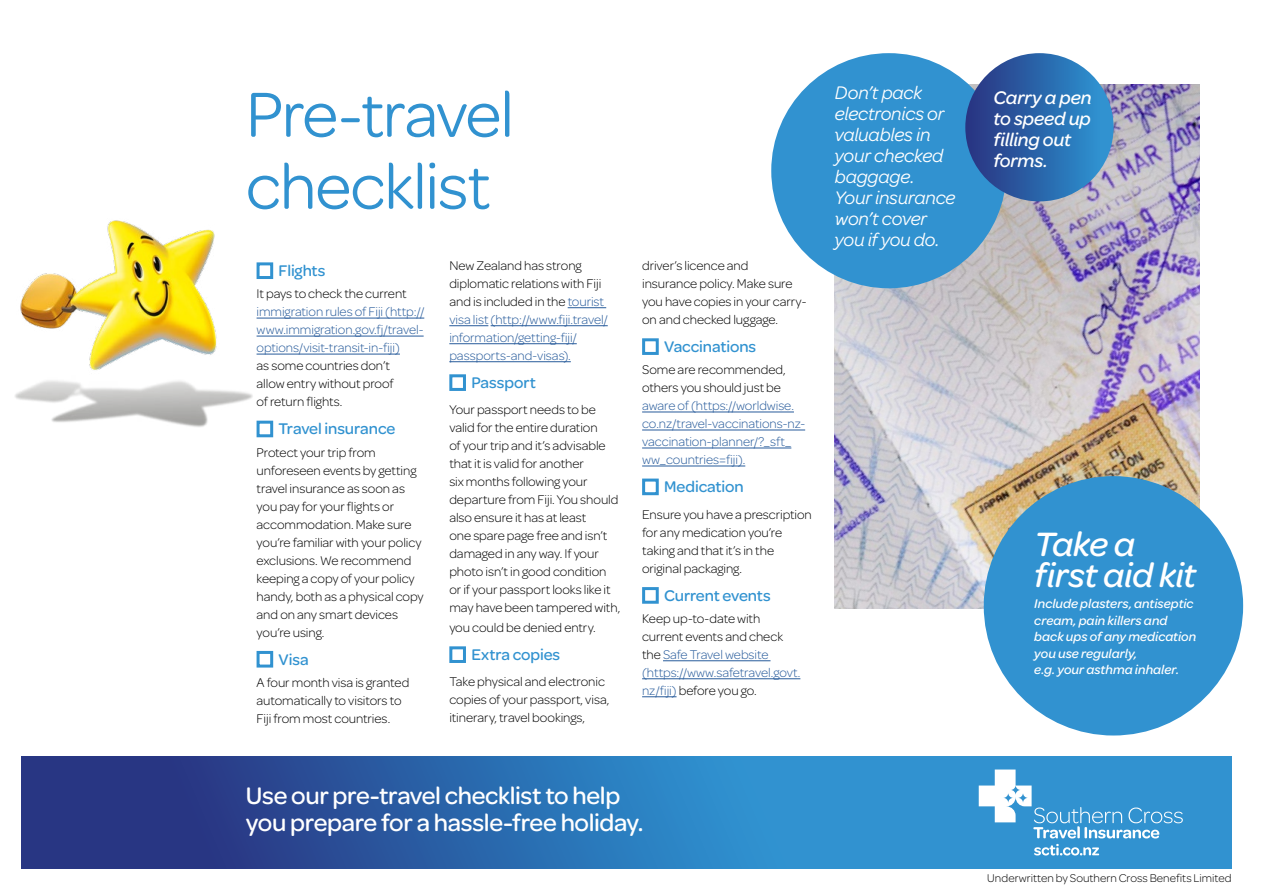
<style>
.page{position:relative;width:1263px;height:893px;background:#fff}
.page>*{position:absolute;margin:0;border:0;box-sizing:border-box;transform-origin:0 0}
.t1{font:67.5px/72px "Omnes";letter-spacing:-.02em;color:#3192d0}
.t2{font:italic 500 36px/31.5px "Omnes";letter-spacing:-.015em;color:#fff}
.t3{font:500 25.5px/27px "Omnes";letter-spacing:-.015em;color:#fff}
.t4{font:italic 19.5px/21px "Omnes";letter-spacing:-.01em;color:#fff}
.t5{font:italic 500 19.5px/21px "Omnes";letter-spacing:-.01em;color:#fff}
.t6{font:500 16.5px "Omnes";letter-spacing:-.005em;color:#3192d0}
.t7{font:300 13.5px/18px "Omnes";letter-spacing:-.005em;color:#000}
.t8{font:300 13.5px/18px "Omnes";letter-spacing:-.005em;color:#275b9b}
.t9{font:italic 500 13.5px/16.5px "Omnes";letter-spacing:.005em;color:#fff}
.t10{font:300 12px "Omnes";color:#000}
.s1{color:#000}
.s2{color:#275b9b}
</style>
<div class="page">
<img style="left:834px;top:85px;width:365px;height:524px">
<hr style="left:257px;top:318px;width:167px;height:1px;background:#275b9b">
<hr style="left:257px;top:336px;width:167px;height:1px;background:#275b9b">
<hr style="left:257px;top:354px;width:143px;height:1px;background:#275b9b">
<svg style="left:256px;top:262px;width:18px;height:17px"></svg>
<svg style="left:256px;top:420px;width:18px;height:18px"></svg>
<svg style="left:256px;top:650px;width:18px;height:18px"></svg>
<hr style="left:568px;top:307px;width:38px;height:1px;background:#275b9b">
<hr style="left:449px;top:325px;width:39px;height:1px;background:#275b9b">
<hr style="left:491px;top:325px;width:117px;height:1px;background:#275b9b">
<hr style="left:449px;top:343px;width:128px;height:1px;background:#275b9b">
<hr style="left:449px;top:361px;width:122px;height:1px;background:#275b9b">
<svg style="left:449px;top:374px;width:17px;height:17px"></svg>
<svg style="left:449px;top:646px;width:17px;height:17px"></svg>
<hr style="left:642px;top:412px;width:152px;height:1px;background:#275b9b">
<hr style="left:642px;top:430px;width:163px;height:1px;background:#275b9b">
<hr style="left:642px;top:448px;width:149px;height:1px;background:#275b9b">
<hr style="left:642px;top:466px;width:103px;height:1px;background:#275b9b">
<hr style="left:663px;top:660px;width:107px;height:1px;background:#275b9b">
<hr style="left:642px;top:678px;width:158px;height:1px;background:#275b9b">
<hr style="left:642px;top:696px;width:34px;height:1px;background:#275b9b">
<svg style="left:642px;top:338px;width:17px;height:17px"></svg>
<svg style="left:642px;top:478px;width:17px;height:18px"></svg>
<svg style="left:642px;top:587px;width:17px;height:17px"></svg>
<div style="left:771px;top:53px;width:235px;height:235px;background:#3192d0;border-radius:50%"></div>
<div style="left:965px;top:53px;width:148px;height:148px;background:linear-gradient(to right,#283380,#2e97d5);border-radius:74px"></div>
<svg style="left:21px;top:757px;width:1210px;height:111px;background:#2c6cb0"></svg>
<svg style="left:979px;top:769px;width:204px;height:69px;background:#57a6d8"></svg>
<svg style="left:1034px;top:844px;width:65px;height:11px"></svg>
<div style="left:984px;top:476px;width:259px;height:259px;background:#3192d0;border-radius:50%"></div>
<img style="left:15px;top:220px;width:238px;height:207px">
<h1 class="t1" style="left:246px;top:78px;width:270px">Pre-travel checklist</h1>
<p class="t6" style="left:279px;top:261px;width:48px">Flights</p>
<p class="t7" style="left:257px;top:285px;width:152px">It pays to check the current</p>
<p class="t8" style="left:257px;top:303px;width:169px;text-align:justify">immigration rules of Fiji (http:// www.immigration.gov.fj/travel&shy;options/visit-transit-in-fiji)</p>
<p class="t7" style="left:257px;top:357px;width:139px">as some countries don’t allow entry without proof of return flights.</p>
<p class="t6" style="left:279px;top:419px;width:118px">Travel insurance</p>
<p class="t7" style="left:257px;top:443px;width:169px">Protect your trip from unforeseen events by getting travel insurance as soon as you pay for your flights or accommodation. Make sure you’re familiar with your policy exclusions. We recommend keeping a copy of your policy handy, both as a physical copy and on any smart devices you’re using.</p>
<p class="t6" style="left:279px;top:650px;width:32px">Visa</p>
<p class="t7" style="left:257px;top:673px;width:154px">A four month visa is granted automatically to visitors to<br>Fiji from most countries.</p>
<p class="t8" style="left:449px;top:256px;width:160px"><span class="s1">New Zealand has strong diplomatic relations with Fiji and is included in the</span> tourist visa list (http://www.fiji.travel/ information/getting-fiji/ passports-and-visas).</p>
<p class="t6" style="left:471px;top:373px;width:66px">Passport</p>
<p class="t7" style="left:449px;top:401px;width:172px">Your passport needs to be valid for the entire duration<br>of your trip and it’s advisable that it is valid for another<br>six months following your departure from Fiji. You should also ensure it has at least<br>one spare page free and isn’t damaged in any way. If your photo isn’t in good condition or if your passport looks like it may have been tampered with,</p>
<p class="t7" style="left:449px;top:618px;width:148px">you could be denied entry.</p>
<p class="t6" style="left:471px;top:645px;width:90px">Extra copies</p>
<p class="t7" style="left:449px;top:673px;width:162px">Take physical and electronic copies of your passport, visa, itinerary, travel bookings,</p>
<p class="t7" style="left:642px;top:256px;width:166px">driver’s licence and insurance policy. Make sure you have copies in your carry&shy;on and checked luggage.</p>
<p class="t6" style="left:664px;top:337px;width:94px">Vaccinations</p>
<p class="t7" style="left:642px;top:361px;width:145px">Some are recommended, others you should just be</p>
<p class="t8" style="left:642px;top:397px;width:165px">aware of (https://worldwise. co.nz/travel-vaccinations-nz&shy;vaccination-planner/?_sft_ ww_countries=fiji).</p>
<p class="t6" style="left:664px;top:477px;width:81px">Medication</p>
<p class="t7" style="left:642px;top:505px;width:171px">Ensure you have a prescription for any medication you’re taking and that it’s in the original packaging.</p>
<p class="t6" style="left:664px;top:586px;width:108px">Current events</p>
<p class="t7" style="left:642px;top:609px;width:160px">Keep up-to-date with current events and check the <span class="s2">Safe Travel website (https://www.safetravel.govt. nz/fiji)</span> before you go.</p>
<h3 class="t4" style="left:835px;top:83px;width:122px">Don’t pack electronics or valuables in your checked baggage.<br>Your insurance won’t cover you if you do.</h3>
<h3 class="t5" style="left:993px;top:87px;width:100px">Carry a pen to speed up filling out forms.</h3>
<h2 class="t2" style="left:1034px;top:528px;width:163px">Take a first aid kit</h2>
<p class="t9" style="left:1034px;top:596px;width:164px">Include plasters, antiseptic cream, pain killers and back ups of any medication you use regularly,<br>e.g. your asthma inhaler.</p>
<h3 class="t3" style="left:246px;top:782px;width:399px">Use our pre-travel checklist to help you prepare for a hassle-free holiday.</h3>
<p class="t10" style="left:987px;top:871px;width:246px">Underwritten by Southern Cross Benefits Limited</p>
</div>
